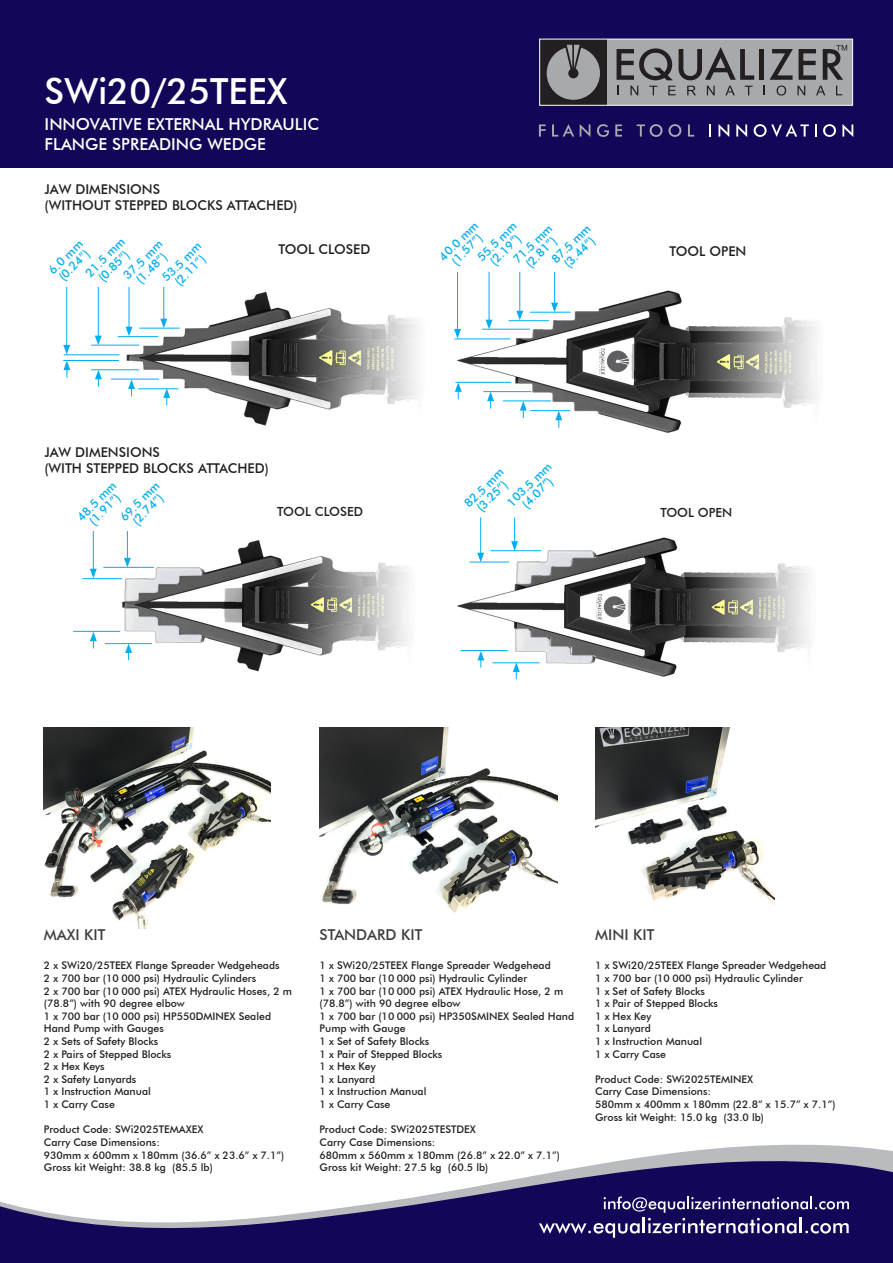
<style>
.page{position:relative;width:893px;height:1263px;background:#fff}
.page>*{position:absolute;margin:0;border:0;box-sizing:border-box;transform-origin:0 0}
.t1{font:500 36px "Futura BT";color:#fff}
.t2{font:500 16.5px/19.8px "Futura BT";color:#fff}
.t3{font:500 15px "Futura BT";color:#3e3e3f}
.t4{font:500 13.5px/16.2px "Futura BT";color:#231f20}
.t5{font:500 12.6px "Futura BT";color:#231f20}
.t6{font:500 12px/11.6px "Futura BT";color:#00aeef;text-align:center}
.t7{font:500 10.5px/12.6px "Futura BT";color:#231f20}
</style>
<div class="page">
<img style="left:73px;top:517px;width:736px;height:163px">
<img style="left:63px;top:286px;width:356px;height:140px">
<hr style="left:63px;top:360px;width:56px;height:1px;background:#00aeef">
<hr style="left:91px;top:369px;width:48px;height:1px;background:#00aeef">
<hr style="left:111px;top:379px;width:48px;height:1px;background:#00aeef">
<hr style="left:138px;top:388px;width:40px;height:1px;background:#00aeef">
<svg style="left:63px;top:361px;width:7px;height:17px"></svg>
<svg style="left:95px;top:370px;width:7px;height:17px"></svg>
<svg style="left:128px;top:379px;width:7px;height:17px"></svg>
<svg style="left:163px;top:388px;width:7px;height:17px"></svg>
<hr style="left:64px;top:354px;width:55px;height:1px;background:#00aeef">
<hr style="left:91px;top:345px;width:48px;height:1px;background:#00aeef">
<hr style="left:118px;top:336px;width:40px;height:1px;background:#00aeef">
<hr style="left:139px;top:328px;width:41px;height:1px;background:#00aeef">
<hr style="left:163px;top:287px;width:1px;height:34px;background:#00aeef">
<svg style="left:160px;top:319px;width:7px;height:9px"></svg>
<hr style="left:129px;top:287px;width:1px;height:42px;background:#00aeef">
<svg style="left:126px;top:327px;width:6px;height:9px"></svg>
<hr style="left:98px;top:287px;width:1px;height:51px;background:#00aeef">
<svg style="left:95px;top:336px;width:7px;height:9px"></svg>
<hr style="left:66px;top:287px;width:1px;height:60px;background:#00aeef">
<svg style="left:63px;top:345px;width:7px;height:9px"></svg>
<img style="left:454px;top:271px;width:363px;height:162px">
<hr style="left:454px;top:338px;width:56px;height:1px;background:#00aeef">
<hr style="left:482px;top:329px;width:48px;height:1px;background:#00aeef">
<hr style="left:509px;top:320px;width:40px;height:1px;background:#00aeef">
<hr style="left:530px;top:312px;width:40px;height:1px;background:#00aeef">
<hr style="left:554px;top:272px;width:1px;height:33px;background:#00aeef">
<svg style="left:551px;top:303px;width:7px;height:9px"></svg>
<hr style="left:519px;top:272px;width:1px;height:41px;background:#00aeef">
<svg style="left:516px;top:311px;width:7px;height:9px"></svg>
<hr style="left:489px;top:272px;width:1px;height:50px;background:#00aeef">
<svg style="left:486px;top:320px;width:6px;height:9px"></svg>
<hr style="left:457px;top:272px;width:1px;height:59px;background:#00aeef">
<svg style="left:454px;top:329px;width:7px;height:9px"></svg>
<hr style="left:455px;top:382px;width:56px;height:1px;background:#00aeef">
<hr style="left:483px;top:391px;width:48px;height:1px;background:#00aeef">
<hr style="left:503px;top:400px;width:48px;height:1px;background:#00aeef">
<hr style="left:530px;top:410px;width:40px;height:1px;background:#00aeef">
<svg style="left:455px;top:382px;width:7px;height:17px"></svg>
<svg style="left:487px;top:392px;width:7px;height:17px"></svg>
<svg style="left:520px;top:401px;width:7px;height:17px"></svg>
<svg style="left:555px;top:411px;width:7px;height:17px"></svg>
<hr style="left:73px;top:631px;width:47px;height:1px;background:#00aeef">
<hr style="left:105px;top:643px;width:47px;height:1px;background:#00aeef">
<svg style="left:90px;top:632px;width:7px;height:16px"></svg>
<svg style="left:125px;top:643px;width:7px;height:17px"></svg>
<hr style="left:82px;top:578px;width:40px;height:1px;background:#00aeef">
<hr style="left:103px;top:567px;width:51px;height:1px;background:#00aeef">
<svg style="left:124px;top:531px;width:7px;height:36px"></svg>
<hr style="left:93px;top:531px;width:1px;height:40px;background:#00aeef">
<svg style="left:90px;top:569px;width:7px;height:9px"></svg>
<hr style="left:461px;top:650px;width:47px;height:1px;background:#00aeef">
<hr style="left:492px;top:662px;width:48px;height:1px;background:#00aeef">
<svg style="left:477px;top:651px;width:7px;height:17px"></svg>
<svg style="left:513px;top:662px;width:7px;height:17px"></svg>
<hr style="left:470px;top:562px;width:39px;height:1px;background:#00aeef">
<hr style="left:491px;top:550px;width:50px;height:1px;background:#00aeef">
<svg style="left:511px;top:517px;width:7px;height:34px"></svg>
<hr style="left:480px;top:517px;width:1px;height:38px;background:#00aeef">
<svg style="left:477px;top:553px;width:7px;height:9px"></svg>
<img style="left:44px;top:727px;width:227px;height:201px">
<img style="left:320px;top:727px;width:238px;height:186px">
<img style="left:595px;top:727px;width:180px;height:188px">
<div style="left:0;top:1245px;width:893px;height:18px;background:#110658"></div>
<svg style="left:0;top:1144px;width:893px;height:101px"></svg>
<div style="left:0;top:0;width:893px;height:167px;background:#110658"></div>
<svg style="left:539px;top:1196px;width:310px;height:42px;background:#3c3376"></svg>
<svg style="left:539px;top:124px;width:7px;height:13px"></svg>
<svg style="left:552px;top:124px;width:22px;height:13px"></svg>
<svg style="left:580px;top:124px;width:10px;height:13px"></svg>
<svg style="left:597px;top:124px;width:12px;height:13px"></svg>
<svg style="left:615px;top:124px;width:7px;height:13px"></svg>
<svg style="left:637px;top:124px;width:25px;height:13px"></svg>
<svg style="left:668px;top:124px;width:13px;height:13px"></svg>
<svg style="left:688px;top:124px;width:6px;height:13px"></svg>
<svg style="left:709px;top:124px;width:2px;height:13px"></svg>
<svg style="left:718px;top:124px;width:11px;height:13px"></svg>
<svg style="left:736px;top:124px;width:11px;height:13px"></svg>
<svg style="left:754px;top:124px;width:55px;height:13px"></svg>
<svg style="left:815px;top:124px;width:1px;height:13px"></svg>
<svg style="left:823px;top:124px;width:13px;height:13px"></svg>
<svg style="left:842px;top:124px;width:11px;height:13px"></svg>
<svg style="left:539px;top:38px;width:314px;height:68px;background:#87868a"></svg>
<h1 class="t1" style="left:45px;top:69px;width:244px">SWi20/25TEEX</h1>
<h2 class="t2" style="left:45px;top:114px;width:276px">INNOVATIVE EXTERNAL HYDRAULIC<br>FLANGE SPREADING WEDGE</h2>
<p class="t4" style="left:45px;top:181px;width:254px">JAW DIMENSIONS<br>(WITHOUT STEPPED BLOCKS ATTACHED)</p>
<p class="t4" style="left:278px;top:241px;width:94px">TOOL CLOSED</p>
<p class="t4" style="left:669px;top:243px;width:79px">TOOL OPEN</p>
<p class="t6" style="left:437px;top:254px;width:51px;rotate:-45deg">40.0 mm (1.57”)</p>
<p class="t6" style="left:475px;top:255px;width:51px;rotate:-45deg">55.5 mm (2.19”)</p>
<p class="t6" style="left:511px;top:257px;width:51px;rotate:-45deg">71.5 mm (2.81”)</p>
<p class="t6" style="left:549px;top:257px;width:51px;rotate:-45deg">87.5 mm (3.44”)</p>
<p class="t6" style="left:83px;top:271px;width:51px;line-height:12px;rotate:-45deg">21.5 mm (0.85”)</p>
<p class="t6" style="left:46px;top:268px;width:44px;text-align:left;rotate:-45deg">6.0 mm (0.24”)</p>
<p class="t6" style="left:121px;top:273px;width:51px;rotate:-45deg">37.5 mm (1.48”)</p>
<p class="t6" style="left:160px;top:275px;width:51px;rotate:-45deg">53.5 mm (2.11”)</p>
<p class="t4" style="left:44px;top:444px;width:226px">JAW DIMENSIONS<br>(WITH STEPPED BLOCKS ATTACHED)</p>
<p class="t6" style="left:75px;top:515px;width:51px;rotate:-45deg">48.5 mm (1.91”)</p>
<p class="t6" style="left:118px;top:515px;width:51px;rotate:-45deg">69.5 mm (2.74”)</p>
<p class="t6" style="left:505px;top:500px;width:59px;rotate:-45deg">103.5 mm (4.07”)</p>
<p class="t6" style="left:462px;top:501px;width:51px;rotate:-45deg">82.5 mm (3.25”)</p>
<p class="t5" style="left:277px;top:504px;width:87px">TOOL CLOSED</p>
<p class="t5" style="left:660px;top:505px;width:73px">TOOL OPEN</p>
<h3 class="t3" style="left:44px;top:925px;width:63px">MAXI KIT</h3>
<p class="t7" style="left:44px;top:959px;width:250px">2 x SWi20/25TEEX Flange Spreader Wedgeheads<br>2 x 700 bar (10 000 psi) Hydraulic Cylinders<br>2 x 700 bar (10 000 psi) ATEX Hydraulic Hoses, 2 m (78.8”) with 90 degree elbow<br>1 x 700 bar (10 000 psi) HP550DMINEX Sealed<br>Hand Pump with Gauges<br>2 x Sets of Safety Blocks<br>2 x Pairs of Stepped Blocks<br>2 x Hex Keys<br>2 x Safety Lanyards<br>1 x Instruction Manual<br>1 x Carry Case</p>
<p class="t7" style="left:44px;top:1123px;width:242px">Product Code: SWi2025TEMAXEX<br>Carry Case Dimensions:<br>930mm x 600mm x 180mm (36.6” x 23.6” x 7.1”)<br>Gross kit Weight: 38.8 kg (85.5 lb)</p>
<h3 class="t3" style="left:320px;top:925px;width:104px">STANDARD KIT</h3>
<p class="t7" style="left:320px;top:959px;width:256px">1 x SWi20/25TEEX Flange Spreader Wedgehead<br>1 x 700 bar (10 000 psi) Hydraulic Cylinder<br>1 x 700 bar (10 000 psi) ATEX Hydraulic Hose, 2 m (78.8”) with 90 degree elbow<br>1 x 700 bar (10 000 psi) HP350SMINEX Sealed Hand<br>Pump with Gauge<br>1 x Set of Safety Blocks<br>1 x Pair of Stepped Blocks<br>1 x Hex Key<br>1 x Lanyard<br>1 x Instruction Manual<br>1 x Carry Case</p>
<p class="t7" style="left:320px;top:1123px;width:242px">Product Code: SWi2025TESTDEX<br>Carry Case Dimensions:<br>680mm x 560mm x 180mm (26.8” x 22.0” x 7.1”)<br>Gross kit Weight: 27.5 kg (60.5 lb)</p>
<h3 class="t3" style="left:595px;top:925px;width:61px">MINI KIT</h3>
<p class="t7" style="left:595px;top:959px;width:233px">1 x SWi20/25TEEX Flange Spreader Wedgehead<br>1 x 700 bar (10 000 psi) Hydraulic Cylinder<br>1 x Set of Safety Blocks<br>1 x Pair of Stepped Blocks<br>1 x Hex Key<br>1 x Lanyard<br>1 x Instruction Manual<br>1 x Carry Case</p>
<p class="t7" style="left:595px;top:1073px;width:242px">Product Code: SWi2025TEMINEX<br>Carry Case Dimensions:<br>580mm x 400mm x 180mm (22.8” x 15.7” x 7.1”)<br>Gross kit Weight: 15.0 kg (33.0 lb)</p>
</div>
